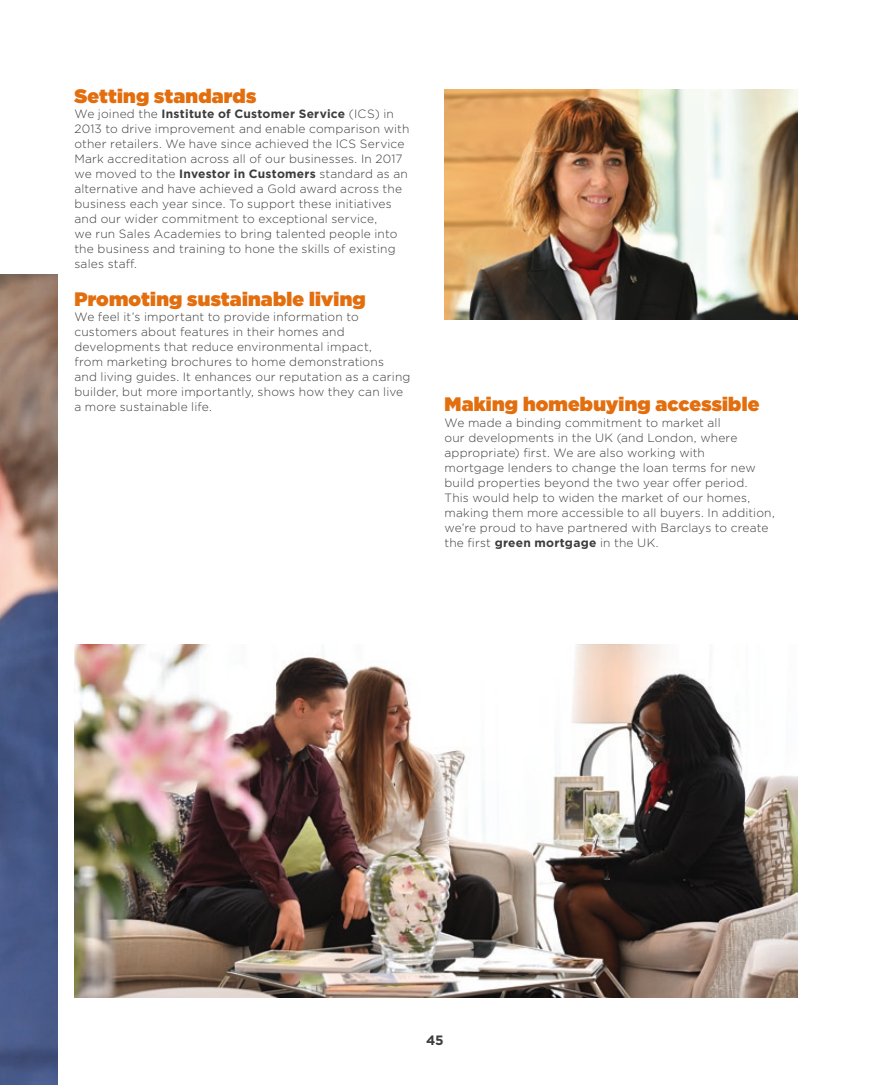
<style>
.page{position:relative;width:872px;height:1085px;background:#fff}
.page>*{position:absolute;margin:0;border:0;box-sizing:border-box;transform-origin:0 0}
.t1{font:900 19.5px "Gotham";letter-spacing:.01em;color:#e36e0e}
.t2{font:700 13.5px "Gotham";color:#3d3d3c}
.t3{font:300 12px/15px "Gotham";letter-spacing:.015em;color:#3d3d3c}
.s1{font-weight:700}
</style>
<div class="page">
<img style="left:74px;top:644px;width:723px;height:353px">
<img style="left:444px;top:89px;width:353px;height:230px">
<img style="left:0;top:274px;width:57px;height:810px">
<h1 class="t1" style="left:74px;top:82px;width:183px">Setting standards</h1>
<p class="t3" style="left:74px;top:106px;width:336px">We joined the <span class="s1">Institute of Customer Service</span> (ICS) in 2013 to drive improvement and enable comparison with other retailers. We have since achieved the ICS Service Mark accreditation across all of our businesses. In 2017 we moved to the <span class="s1">Investor in Customers</span> standard as an alternative and have achieved a Gold award across the business each year since. To support these initiatives and our wider commitment to exceptional service,<br>we run Sales Academies to bring talented people into the business and training to hone the skills of existing sales staff.</p>
<h1 class="t1" style="left:74px;top:285px;width:293px">Promoting sustainable living</h1>
<p class="t3" style="left:74px;top:308px;width:337px">We feel it’s important to provide information to customers about features in their homes and developments that reduce environmental impact,<br>from marketing brochures to home demonstrations<br>and living guides. It enhances our reputation as a caring builder, but more importantly, shows how they can live a more sustainable life.</p>
<h1 class="t1" style="left:444px;top:390px;width:316px">Making homebuying accessible</h1>
<p class="t3" style="left:444px;top:414px;width:332px">We made a binding commitment to market all<br>our developments in the UK (and London, where appropriate) first. We are also working with<br>mortgage lenders to change the loan terms for new build properties beyond the two year offer period.<br>This would help to widen the market of our homes, making them more accessible to all buyers. In addition, we’re proud to have partnered with Barclays to create the first <span class="s1">green mortgage</span> in the UK.</p>
<p class="t2" style="left:426px;top:1030px;width:19px">45</p>
</div>
